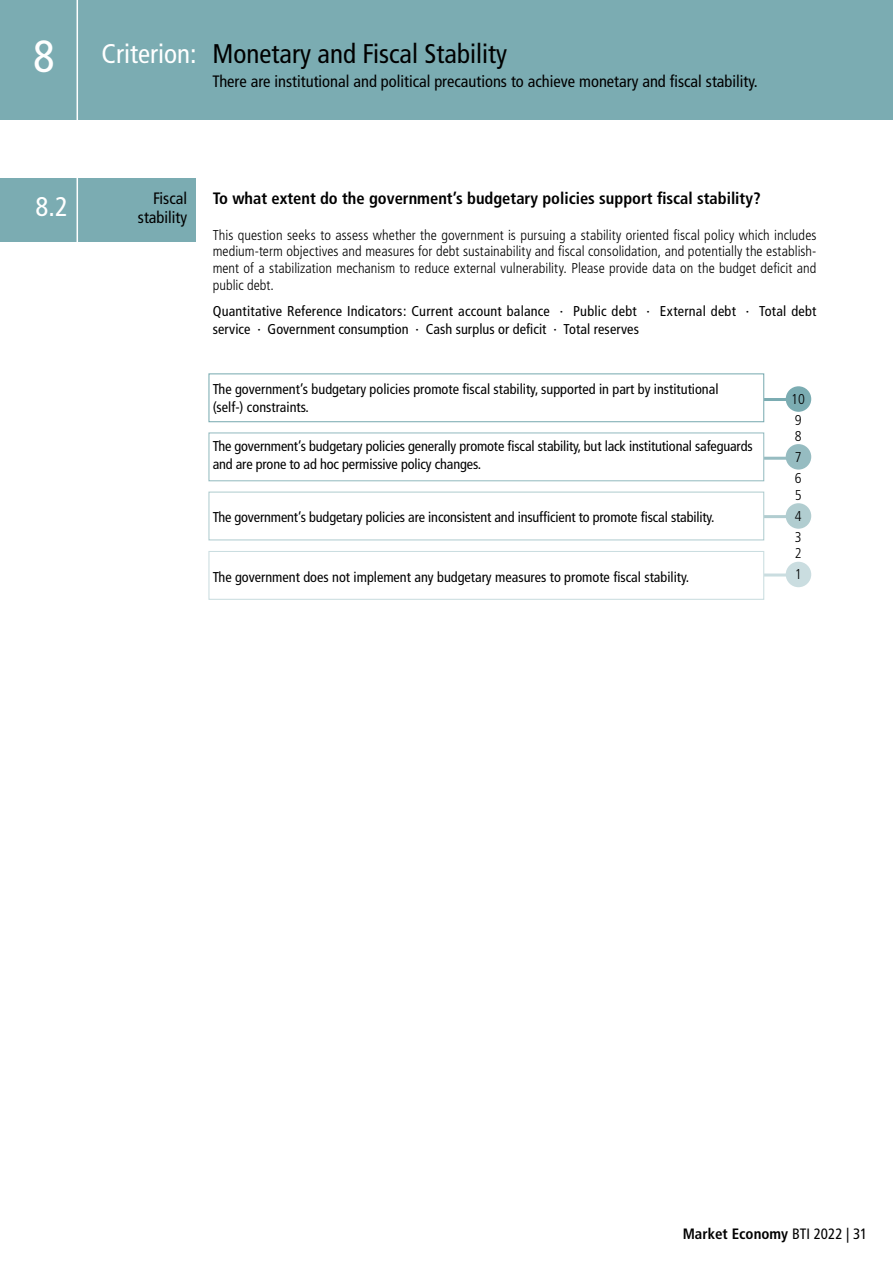
<style>
.page{position:relative;width:893px;height:1263px;background:#fff}
.page>*{position:absolute;margin:0;border:0;box-sizing:border-box;transform-origin:0 0}
.t1{font:condensed 27px "Frutiger";color:#000}
.t2{font:condensed 27px "Frutiger";color:#fff}
.t3{font:condensed 16.5px/19.5px "Frutiger";color:#000;text-align:right}
.t4{font:700 condensed 16.5px "Frutiger";color:#000}
.t5{font:700 condensed 15px "Frutiger";color:#000}
.t6{font:condensed 14.25px/18px "Frutiger";color:#000}
.t7{font:300 condensed 14.25px/21px "Frutiger";letter-spacing:.005em;color:#000;text-align:justify}
.s1{font-size:45px}
.s2{font-weight:400}
</style>
<div class="page">
<div style="left:0;top:0;width:893px;height:119px;background:#7bacb2"></div>
<div style="left:208px;top:373px;width:556px;height:49px;border:1px solid #7bacb2"></div>
<div style="left:208px;top:492px;width:556px;height:48px;border:1px solid #b1cdd0"></div>
<div style="left:208px;top:432px;width:556px;height:49px;border:1px solid #96bcc1"></div>
<hr style="left:764px;top:398px;width:32px;height:3px;background:#7bacb2">
<hr style="left:764px;top:515px;width:32px;height:3px;background:#b1cdd0">
<hr style="left:764px;top:457px;width:32px;height:3px;background:#96bcc1">
<div style="left:786px;top:444px;width:25px;height:26px;background:#96bcc1;border-radius:50%"></div>
<div style="left:786px;top:503px;width:25px;height:26px;background:#b1cdd0;border-radius:50%"></div>
<div style="left:208px;top:551px;width:556px;height:49px;border:1px solid #cadde0"></div>
<hr style="left:764px;top:573px;width:32px;height:3px;background:#cadde0">
<div style="left:786px;top:562px;width:25px;height:25px;background:#cadde0;border-radius:50%"></div>
<div style="left:786px;top:386px;width:25px;height:26px;background:#7bacb2;border-radius:50%"></div>
<div style="left:0;top:179px;width:196px;height:63px;background:#7bacb2"></div>
<hr style="left:77px;top:0;width:1px;height:1188px;background:#fff">
<h1 class="t2" style="left:33px;top:38px;width:165px"><span class="s1">8</span> Criterion:</h1>
<h1 class="t1" style="left:213px;top:38px;width:296px">Monetary and Fiscal Stability</h1>
<p class="t3" style="left:213px;top:71px;width:547px">There are institutional and political precautions to achieve monetary and fiscal stability.</p>
<h1 class="t2" style="left:36px;top:191px;width:34px">8.2</h1>
<p class="t4" style="left:213px;top:188px;width:549px">To what extent do the government’s budgetary policies support fiscal stability?</p>
<p class="t7" style="left:213px;top:227px;width:605px;line-height:16.5px">This question seeks to assess whether the government is pursuing a stability oriented fiscal policy which includes medium-term objectives and measures for debt sustainability and fiscal consolidation, and potentially the establish&shy;ment of a stabilization mechanism to reduce external vulnerability. Please provide data on the budget deficit and public debt.</p>
<p class="t6" style="left:213px;top:302px;width:605px">Quantitative Reference Indicators: Current account balance · Public debt · External debt · Total debt service · Government consumption · Cash surplus or deficit · Total reserves</p>
<p class="t3" style="left:138px;top:189px;width:51px">Fiscal stability</p>
<p class="t6" style="left:213px;top:380px;width:507px">The government’s budgetary policies promote fiscal stability, supported in part by institutional (self-) constraints.</p>
<p class="t6" style="left:213px;top:437px;width:541px">The government’s budgetary policies generally promote fiscal stability, but lack institutional safeguards and are prone to ad hoc permissive policy changes.</p>
<p class="t6" style="left:213px;top:508px;width:503px">The government’s budgetary policies are inconsistent and insufficient to promote fiscal stability.</p>
<p class="t6" style="left:213px;top:568px;width:478px">The government does not implement any budgetary measures to promote fiscal stability.</p>
<p class="t7" style="left:791px;top:389px;width:15px">10<br>9</p>
<p class="t7" style="left:795px;top:426px;width:8px">8<br>7<br>6</p>
<p class="t7" style="left:795px;top:485px;width:8px">5<br>4<br>3</p>
<p class="t7" style="left:795px;top:543px;width:8px">2<br>1</p>
<p class="t5" style="left:683px;top:1225px;width:186px">Market Economy <span class="s2">BTI 2022 | 31</span></p>
</div>
